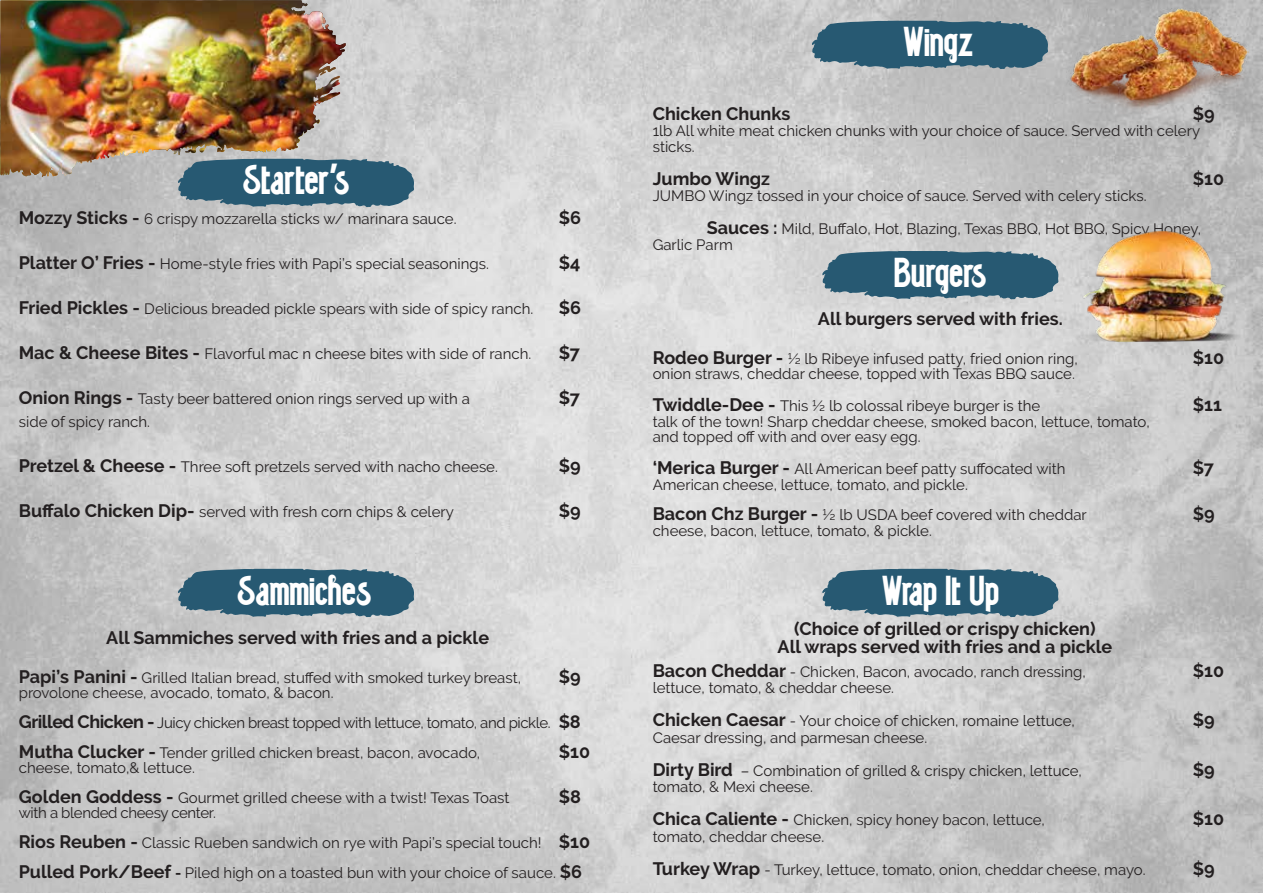
<style>
.page{position:relative;width:1263px;height:893px;background:#fff}
.page>*{position:absolute;margin:0;border:0;box-sizing:border-box;transform-origin:0 0}
.t1{font:37.5px "Grand Rapids NF";letter-spacing:-.01em;color:#fff}
.t2{font:700 18px/18px "Raleway";color:#231f20;text-align:center}
.t3{font:15px/30px "Raleway";color:#231f20}
.s1{font-weight:700;font-size:18px}
.s2{font-weight:700}
</style>
<div class="page">
<img style="left:0;top:1px;width:1263px;height:892px">
<img style="left:0;top:2px;width:93px;height:175px">
<svg style="left:178px;top:159px;width:236px;height:49px"></svg>
<svg style="left:178px;top:569px;width:236px;height:49px"></svg>
<svg style="left:812px;top:21px;width:236px;height:49px"></svg>
<svg style="left:822px;top:251px;width:225px;height:49px"></svg>
<svg style="left:822px;top:569px;width:237px;height:49px"></svg>
<img style="left:1047px;top:165px;width:216px;height:216px">
<img style="left:1066px;top:0;width:182px;height:114px">
<h1 class="t1" style="left:243px;top:154px;width:108px">Starter’s</h1>
<p class="t3" style="left:19px;top:204px;width:439px"><span class="s1">Mozzy Sticks -</span> 6 crispy mozzarella sticks w/ marinara sauce.</p>
<p class="t2" style="left:559px;top:209px;width:24px">$6</p>
<p class="t3" style="left:19px;top:249px;width:472px"><span class="s1">Platter O’ Fries -</span> Home-style fries with Papi’s special seasonings.</p>
<p class="t2" style="left:559px;top:254px;width:23px">$4</p>
<p class="t3" style="left:19px;top:294px;width:516px"><span class="s1">Fried Pickles -</span> Delicious breaded pickle spears with side of spicy ranch.</p>
<p class="t2" style="left:559px;top:299px;width:24px">$6</p>
<p class="t3" style="left:19px;top:339px;width:514px"><span class="s1">Mac &amp; Cheese Bites -</span> Flavorful mac n cheese bites with side of ranch.</p>
<p class="t2" style="left:559px;top:344px;width:23px">$7</p>
<p class="t3" style="left:19px;top:384px;width:453px"><span class="s1">Onion Rings -</span> Tasty beer battered onion rings served up with a</p>
<p class="t2" style="left:559px;top:389px;width:23px">$7</p>
<p class="t3" style="left:19px;top:406px;width:133px">side of spicy ranch.</p>
<p class="t3" style="left:19px;top:451px;width:481px"><span class="s1">Pretzel &amp; Cheese -</span> Three soft pretzels served with nacho cheese.</p>
<p class="t2" style="left:559px;top:456px;width:24px">$9</p>
<p class="t3" style="left:19px;top:496px;width:437px"><span class="s1">Buffalo Chicken Dip-</span> served with fresh corn chips &amp; celery</p>
<p class="t2" style="left:559px;top:501px;width:24px">$9</p>
<h1 class="t1" style="left:237px;top:564px;width:136px">Sammiches</h1>
<p class="t2" style="left:106px;top:629px;width:384px">All Sammiches served with fries and a pickle</p>
<p class="t3" style="left:19px;top:663px;width:504px"><span class="s1">Papi’s Panini -</span> Grilled Italian bread, stuffed with smoked turkey breast,</p>
<p class="t2" style="left:559px;top:668px;width:24px">$9</p>
<p class="t3" style="left:19px;top:678px;width:563px">provolone cheese, avocado, tomato, &amp; bacon.<br><span class="s1">Grilled Chicken -</span> Juicy chicken breast topped with lettuce, tomato, and pickle. <span class="s1">$8<br>Mutha Clucker -</span> Tender grilled chicken breast, bacon, avocado,</p>
<p class="t2" style="left:559px;top:743px;width:33px">$10</p>
<p class="t3" style="left:19px;top:753px;width:492px">cheese, tomato,&amp; lettuce.<br><span class="s1">Golden Goddess -</span> Gourmet grilled cheese with a twist! Texas Toast</p>
<p class="t2" style="left:559px;top:788px;width:24px">$8</p>
<p class="t3" style="left:19px;top:798px;width:573px">with a blended cheesy center.<br><span class="s1">Rios Reuben -</span> Classic Rueben sandwich on rye with Papi’s special touch! <span class="s1">$10<br>Pulled Pork/Beef</span> <span class="s2">-</span> Piled high on a toasted bun with your choice of sauce. <span class="s1">$6</span></p>
<h1 class="t1" style="left:903px;top:16px;width:71px">Wingz</h1>
<p class="t2" style="left:653px;top:105px;width:139px">Chicken Chunks</p>
<p class="t2" style="left:1193px;top:105px;width:24px">$9</p>
<p class="t3" style="left:653px;top:123px;width:549px;line-height:15.8px">1lb All white meat chicken chunks with your choice of sauce. Served with celery sticks.</p>
<p class="t2" style="left:653px;top:170px;width:119px">Jumbo Wingz</p>
<p class="t2" style="left:1193px;top:170px;width:33px">$10</p>
<p class="t3" style="left:653px;top:180px;width:495px">JUMBO Wingz tossed in your choice of sauce. Served with celery sticks.</p>
<p class="t3" style="left:653px;top:220px;width:550px;line-height:16.5px;text-indent:54px"><span class="s1">Sauces :</span> Mild, Buffalo, Hot, Blazing, Texas BBQ, Hot BBQ, Spicy Honey,<br>Garlic Parm</p>
<h1 class="t1" style="left:894px;top:246px;width:94px">Burgers</h1>
<p class="t2" style="left:818px;top:309px;width:246px">All burgers served with fries.</p>
<p class="t3" style="left:653px;top:343px;width:427px"><span class="s1">Rodeo Burger -</span> ½ lb Ribeye infused patty, fried onion ring,</p>
<p class="t2" style="left:1193px;top:348px;width:33px">$10</p>
<p class="t3" style="left:653px;top:358px;width:424px;line-height:31.5px">onion straws, cheddar cheese, topped with Texas BBQ sauce.<br><span class="s1">Twiddle-Dee -</span> This ½ lb colossal ribeye burger is the</p>
<p class="t2" style="left:1193px;top:395px;width:31px">$11</p>
<p class="t3" style="left:653px;top:413px;width:499px;line-height:15.8px">talk of the town! Sharp cheddar cheese, smoked bacon, lettuce, tomato, and topped off with and over easy egg.</p>
<p class="t3" style="left:653px;top:453px;width:414px"><span class="s1">‘Merica Burger -</span> All American beef patty suffocated with</p>
<p class="t2" style="left:1193px;top:458px;width:23px">$7</p>
<p class="t3" style="left:653px;top:469px;width:436px;line-height:30.8px">American cheese, lettuce, tomato, and pickle.<br><span class="s1">Bacon Chz Burger -</span> ½ lb USDA beef covered with cheddar</p>
<p class="t2" style="left:1193px;top:505px;width:24px">$9</p>
<p class="t3" style="left:653px;top:516px;width:281px">cheese, bacon, lettuce, tomato, &amp; pickle.</p>
<h1 class="t1" style="left:882px;top:564px;width:119px">Wrap It Up</h1>
<p class="t2" style="left:777px;top:620px;width:336px">(Choice of grilled or crispy chicken)<br>All wraps served with fries and a pickle</p>
<p class="t3" style="left:653px;top:657px;width:434px"><span class="s1">Bacon Cheddar</span> - Chicken, Bacon, avocado, ranch dressing,</p>
<p class="t2" style="left:1193px;top:662px;width:33px">$10</p>
<p class="t3" style="left:653px;top:673px;width:243px">lettuce, tomato, &amp; cheddar cheese.</p>
<p class="t3" style="left:653px;top:706px;width:424px"><span class="s1">Chicken Caesar</span> - Your choice of chicken, romaine lettuce,</p>
<p class="t2" style="left:1193px;top:711px;width:24px">$9</p>
<p class="t3" style="left:653px;top:723px;width:276px">Caesar dressing, and parmesan cheese.</p>
<p class="t3" style="left:653px;top:756px;width:431px"><span class="s1">Dirty Bird</span> – Combination of grilled &amp; crispy chicken, lettuce,</p>
<p class="t2" style="left:1193px;top:761px;width:24px">$9</p>
<p class="t3" style="left:653px;top:772px;width:162px">tomato, &amp; Mexi cheese.</p>
<p class="t3" style="left:653px;top:805px;width:394px"><span class="s1">Chica Caliente -</span> Chicken, spicy honey bacon, lettuce,</p>
<p class="t2" style="left:1193px;top:810px;width:33px">$10</p>
<p class="t3" style="left:653px;top:822px;width:173px">tomato, cheddar cheese.</p>
<p class="t3" style="left:653px;top:855px;width:494px"><span class="s1">Turkey Wrap</span> - Turkey, lettuce, tomato, onion, cheddar cheese, mayo.</p>
<p class="t2" style="left:1193px;top:860px;width:24px">$9</p>
</div>
